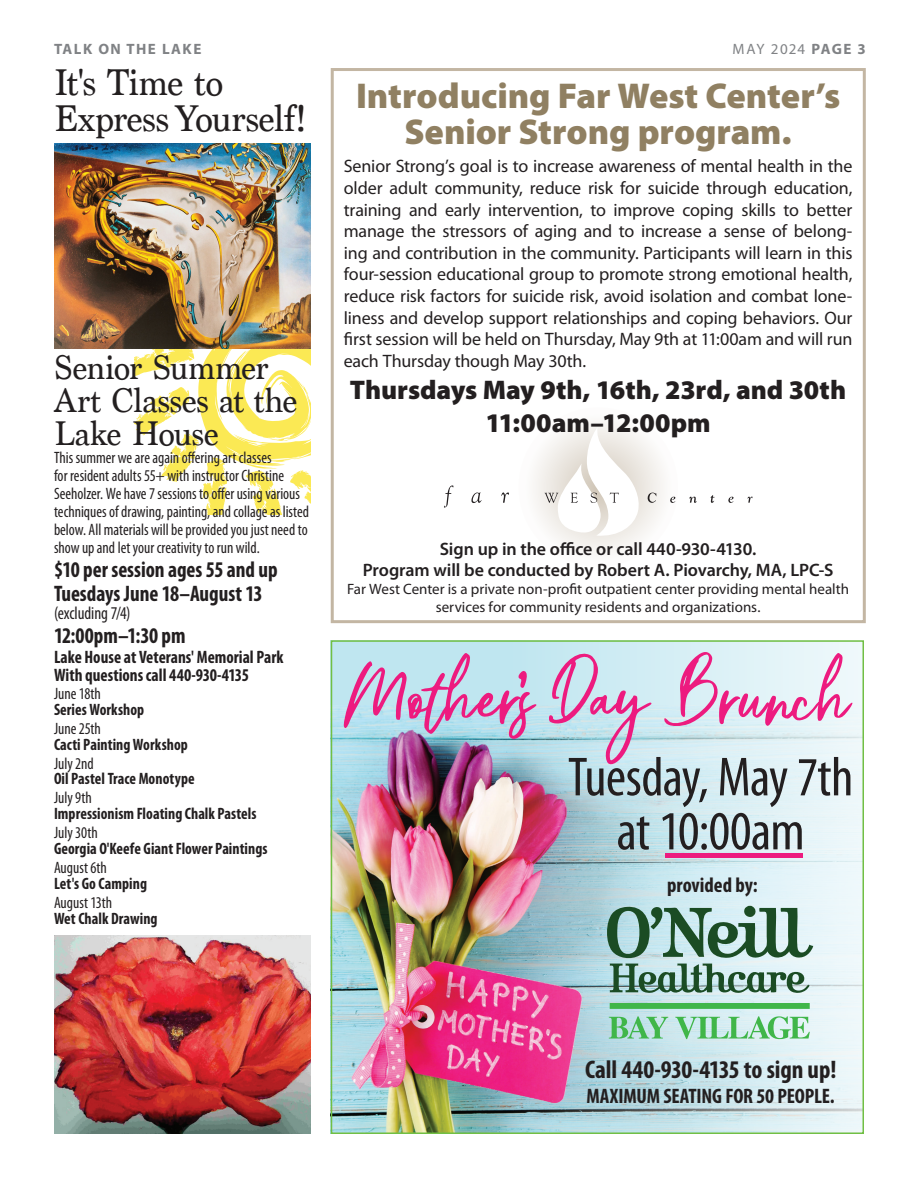
<style>
.page{position:relative;width:918px;height:1188px;background:#fff}
.page>*{position:absolute;margin:0;border:0;box-sizing:border-box;transform-origin:0 0}
.t1{font:condensed 55.5px/54px "Myriad Pro";letter-spacing:-.015em;color:#231f20;text-align:center}
.t2{font:39.15px/35.8px "Marion";letter-spacing:-.01em;color:#231f20;scale:.95 1}
.t3{font:900 36px/36px "Myriad Pro";letter-spacing:-.005em;color:#908062;text-align:center}
.t4{font:36px/33px "Marion";letter-spacing:-.01em;color:#231f20;scale:.95 1}
.t5{font:900 27px/32.4px "Myriad Pro";color:#231f20;text-align:center}
.t6{font:700 condensed 25.5px "Myriad Pro";letter-spacing:-.005em;color:#231f20}
.t7{font:700 condensed 22.5px/24px "Myriad Pro";color:#231f20;scale:.95 1}
.t8{font:700 condensed 21px "Myriad Pro";letter-spacing:-.01em;color:#231f20}
.t9{font:18px/21.6px "Myriad Pro";letter-spacing:-.01em;color:#231f20;text-align:justify}
.t10{font:600 18px/21.6px "Myriad Pro";letter-spacing:-.005em;color:#231f20;text-align:center}
.t11{font:700 condensed 18px/18px "Myriad Pro";color:#231f20;scale:.95 1}
.t12{font:condensed 18px "Myriad Pro";letter-spacing:-.005em;color:#231f20;scale:.95 1}
.t13{font:condensed 16.5px/18px "Myriad Pro";color:#231f20;scale:.95 1}
.t14{font:700 condensed 16.5px "Myriad Pro";letter-spacing:.005em;color:#231f20;scale:.95 1}
.t15{font:15px/18px "Myriad Pro";color:#231f20;text-align:center}
.t16{font:700 15px "Myriad Pro";letter-spacing:.1em;color:#808285}
.t17{font:15px "Myriad Pro";letter-spacing:.075em;color:#808285}
.s1{font-weight:700}
</style>
<div class="page">
<svg style="left:135px;top:349px;width:175px;height:165px"></svg>
<img style="left:334px;top:705px;width:527px;height:426px">
<svg style="left:342px;top:649px;width:511px;height:118px;background:#ccc5dc"></svg>
<svg style="left:607px;top:906px;width:206px;height:88px;background:#8eafa5"></svg>
<svg style="left:610px;top:1003px;width:200px;height:6px"></svg>
<svg style="left:609px;top:1016px;width:59px;height:23px"></svg>
<svg style="left:675px;top:1016px;width:135px;height:23px;background:#a2dab6"></svg>
<div style="left:665px;top:853px;width:138px;height:5px;background:#ed1b7f"></div>
<div style="left:331px;top:640px;width:533px;height:494px;border:2px solid #71bf44"></div>
<svg style="left:518px;top:407px;width:160px;height:160px"></svg>
<svg style="left:444px;top:485px;width:10px;height:23px"></svg>
<svg style="left:471px;top:492px;width:11px;height:11px"></svg>
<svg style="left:501px;top:492px;width:8px;height:11px"></svg>
<svg style="left:544px;top:427px;width:97px;height:110px"></svg>
<svg style="left:647px;top:493px;width:9px;height:10px"></svg>
<svg style="left:669px;top:496px;width:7px;height:8px"></svg>
<svg style="left:728px;top:496px;width:6px;height:7px"></svg>
<svg style="left:689px;top:496px;width:8px;height:7px"></svg>
<svg style="left:747px;top:497px;width:6px;height:6px"></svg>
<svg style="left:710px;top:495px;width:4px;height:8px"></svg>
<div style="left:331px;top:68px;width:535px;height:555px;border:3px solid #c3b6a3"></div>
<img style="left:54px;top:143px;width:256px;height:206px">
<img style="left:54px;top:935px;width:256px;height:199px">
<p class="t16" style="left:54px;top:39px;width:149px">TALK ON THE LAKE</p>
<p class="t17" style="left:733px;top:40px;width:135px">MAY 2024 <span class="s1">PAGE 3</span></p>
<h2 class="t2" style="left:54px;top:65px;width:268px">It's Time to<br>Express Yourself!</h2>
<h3 class="t4" style="left:54px;top:352px;width:258px">Senior Summer<br>Art Classes at the<br>Lake House</h3>
<p class="t13" style="left:54px;top:449px;width:270px">This summer we are again offering art classes<br>for resident adults 55+ with instructor Christine Seeholzer. We have 7 sessions to offer using various techniques of drawing, painting, and collage as listed below. All materials will be provided you just need to show up and let your creativity to run wild.</p>
<p class="t7" style="left:54px;top:557px;width:237px">$10 per session ages 55 and up<br>Tuesdays June 18–August 13</p>
<p class="t12" style="left:54px;top:603px;width:82px">(excluding 7/4)</p>
<p class="t7" style="left:54px;top:623px;width:140px">12:00pm–1:30 pm</p>
<p class="t11" style="left:54px;top:648px;width:243px">Lake House at Veterans' Memorial Park<br>With questions call 440-930-4135</p>
<p class="t13" style="left:54px;top:684px;width:51px">June 18th</p>
<p class="t14" style="left:54px;top:699px;width:96px">Series Workshop</p>
<p class="t13" style="left:54px;top:719px;width:51px">June 25th</p>
<p class="t14" style="left:54px;top:734px;width:142px">Cacti Painting Workshop</p>
<p class="t13" style="left:54px;top:754px;width:43px">July 2nd</p>
<p class="t14" style="left:54px;top:769px;width:150px">Oil Pastel Trace Monotype</p>
<p class="t13" style="left:54px;top:789px;width:41px">July 9th</p>
<p class="t14" style="left:54px;top:803px;width:215px">Impressionism Floating Chalk Pastels</p>
<p class="t13" style="left:54px;top:824px;width:48px">July 30th</p>
<p class="t14" style="left:54px;top:838px;width:226px">Georgia O'Keefe Giant Flower Paintings</p>
<p class="t13" style="left:54px;top:859px;width:57px">August 6th</p>
<p class="t14" style="left:54px;top:873px;width:99px">Let's Go Camping</p>
<p class="t13" style="left:54px;top:893px;width:63px">August 13th</p>
<p class="t14" style="left:54px;top:908px;width:111px">Wet Chalk Drawing</p>
<h3 class="t3" style="left:356px;top:76px;width:486px">Introducing Far West Center’s<br>Senior Strong program.</h3>
<p class="t9" style="left:344px;top:155px;width:510px">Senior Strong’s goal is to increase awareness of mental health in the older adult community, reduce risk for suicide through education, training and early intervention, to improve coping skills to better manage the stressors of aging and to increase a sense of belong&shy;ing and contribution in the community. Participants will learn in this four-session educational group to promote strong emotional health, reduce risk factors for suicide risk, avoid isolation and combat lone&shy;liness and develop support relationships and coping behaviors. Our first session will be held on Thursday, May 9th at 11:00am and will run each Thursday though May 30th.</p>
<h3 class="t5" style="left:350px;top:373px;width:498px">Thursdays May 9th, 16th, 23rd, and 30th<br>11:00am–12:00pm</h3>
<p class="t10" style="left:363px;top:537px;width:472px">Sign up in the office or call 440-930-4130.<br>Program will be conducted by Robert A. Piovarchy, MA, LPC-S</p>
<p class="t15" style="left:347px;top:580px;width:503px">Far West Center is a private non-profit outpatient center providing mental health services for community residents and organizations.</p>
<h1 class="t1" style="left:568px;top:749px;width:287px">Tuesday, May 7th at 10:00am</h1>
<p class="t8" style="left:667px;top:872px;width:92px">provided by:</p>
<h3 class="t6" style="left:585px;top:1054px;width:253px">Call 440-930-4135 to sign up!</h3>
<p class="t8" style="left:587px;top:1083px;width:250px">MAXIMUM SEATING FOR 50 PEOPLE.</p>
</div>
